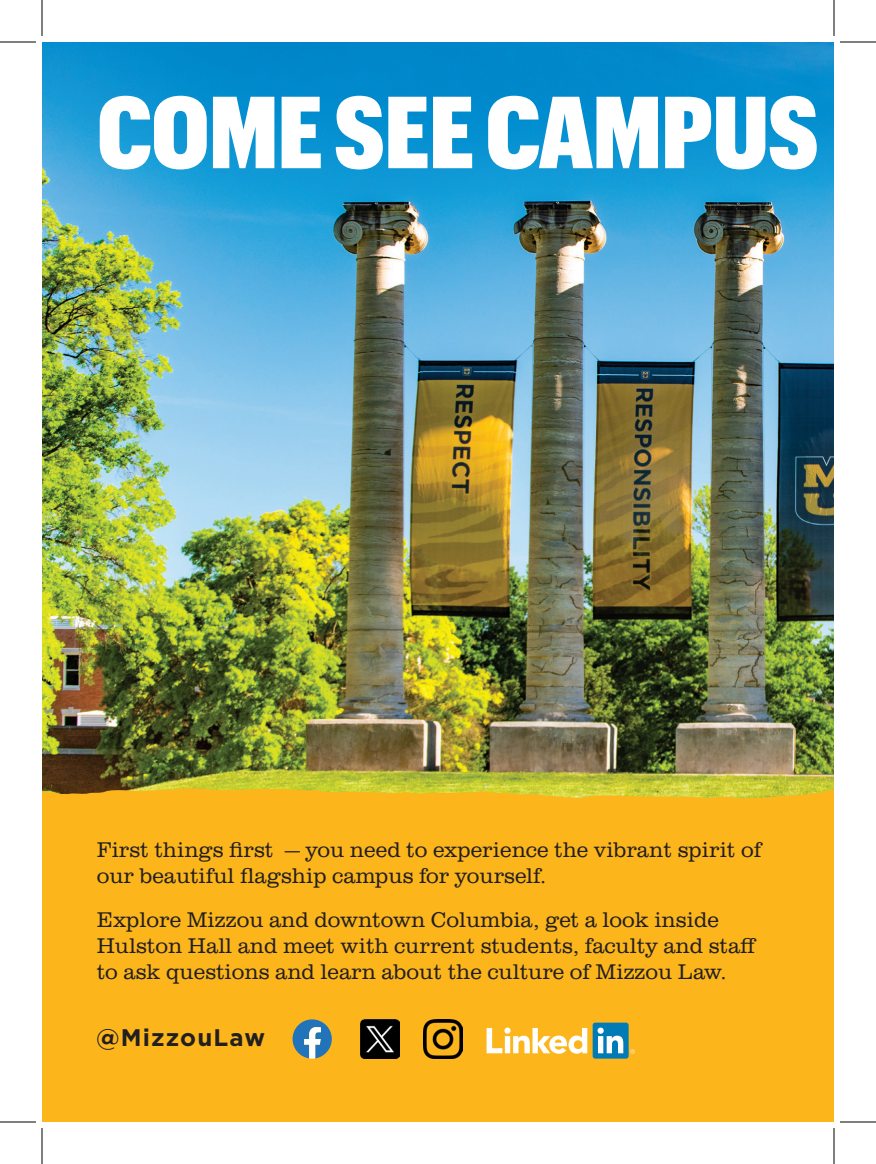
<style>
.page{position:relative;width:876px;height:1164px;background:#fff}
.page>*{position:absolute;margin:0;border:0;box-sizing:border-box;transform-origin:0 0}
.Biggest_Header{font:900 100px "Graphik Cond";letter-spacing:-.01em;color:#fff}
.Subhead_01{font:700 24px "Gotham";letter-spacing:.05em;color:#231f20}
.Body_Copy{font:300 22px/26px "Clarendon URW";color:#231f20}
</style>
<div class="page">
<div style="left:42px;top:811px;width:792px;height:311px;background:#fcb61c"></div>
<img style="left:42px;top:42px;width:792px;height:745px">
<svg style="left:42px;top:787px;width:792px;height:24px;background:#ecb923"></svg>
<svg style="left:293px;top:1019px;width:39px;height:40px"></svg>
<img style="left:360px;top:1019px;width:39px;height:40px">
<img style="left:424px;top:1019px;width:39px;height:40px">
<svg style="left:630px;top:1049px;width:5px;height:5px"></svg>
<svg style="left:487px;top:1028px;width:100px;height:26px"></svg>
<div style="left:593px;top:1023px;width:36px;height:36px;background:#007bb6;border-radius:3px"></div>
<svg style="left:598px;top:1028px;width:25px;height:25px"></svg>
<hr style="left:0;top:42px;width:36px;height:1px;background:#000">
<hr style="left:840px;top:42px;width:36px;height:1px;background:#000">
<hr style="left:0;top:1122px;width:36px;height:1px;background:#000">
<hr style="left:840px;top:1122px;width:36px;height:1px;background:#000">
<hr style="left:42px;top:0;width:1px;height:36px;background:#000">
<hr style="left:42px;top:1128px;width:1px;height:36px;background:#000">
<hr style="left:834px;top:0;width:1px;height:36px;background:#000">
<hr style="left:834px;top:1128px;width:1px;height:36px;background:#000">
<p class="Biggest_Header" style="left:97px;top:59px;width:774px">COME SEE CAMPUS I</p>
<p class="Body_Copy" style="left:97px;top:837px;width:666px">First things first — you need to experience the vibrant spirit of our beautiful flagship campus for yourself.</p>
<p class="Body_Copy" style="left:97px;top:907px;width:661px">Explore Mizzou and downtown Columbia, get a look inside<br>Hulston Hall and meet with current students, faculty and staff to ask questions and learn about the culture of Mizzou Law.</p>
<p class="Subhead_01" style="left:96px;top:1021px;width:171px">@MizzouLaw</p>
</div>
